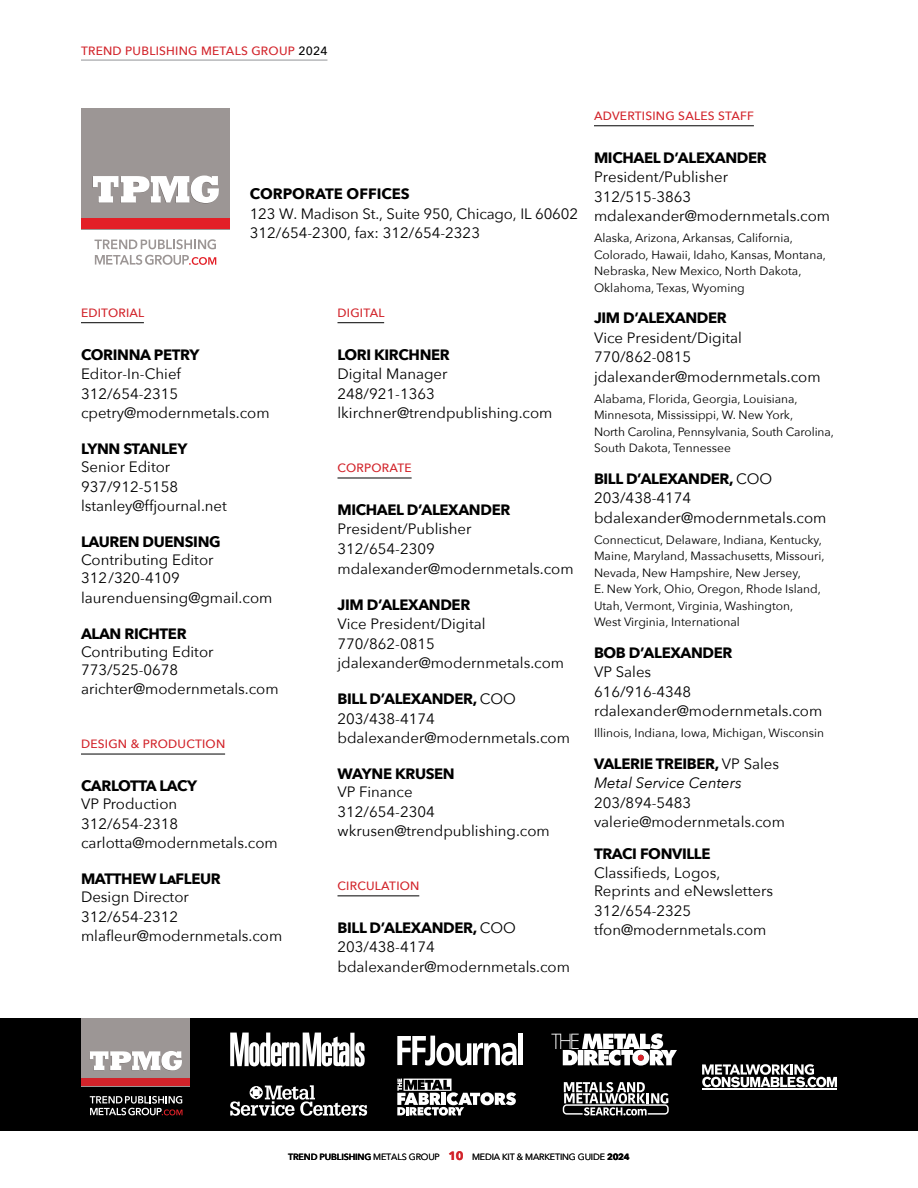
<style>
.page{position:relative;width:918px;height:1188px;background:#fff}
.page>*{position:absolute;margin:0;border:0;box-sizing:border-box;transform-origin:0 0}
.t1{font:15px/19.5px "Avenir Next";color:#000}
.t2{font:700 15px "Avenir Next";letter-spacing:-.025em;color:#000}
.t3{font:italic 15px/19.5px "Avenir Next";color:#000}
.t4{font:700 15px "Avenir Next";color:#000}
.t5{font:12px/16.5px "Avenir Next";color:#000}
.t6{font:500 12px "Avenir Next";letter-spacing:.02em;color:#d2232a}
.t7{font:9px "Avenir Next";letter-spacing:-.02em;color:#000}
.s1{color:#000}
.s2{font-weight:700}
.s3{font-weight:700;font-style:normal}
.s4{font-style:normal}
.s5{font-weight:600}
.s6{font-weight:700;font-size:12px;color:#d2232a}
</style>
<div class="page">
<hr style="left:81px;top:60px;width:246px;height:1px;background:#939598">
<hr style="left:81px;top:322px;width:63px;height:1px;background:#000">
<hr style="left:81px;top:754px;width:144px;height:1px;background:#000">
<hr style="left:338px;top:322px;width:46px;height:1px;background:#000">
<hr style="left:338px;top:478px;width:74px;height:1px;background:#000">
<hr style="left:338px;top:895px;width:81px;height:1px;background:#000">
<hr style="left:594px;top:125px;width:160px;height:1px;background:#000">
<div style="left:81px;top:108px;width:149px;height:121px;background:#9c9695"></div>
<svg style="left:93px;top:176px;width:126px;height:27px"></svg>
<div style="left:81px;top:219px;width:149px;height:10px;background:#e31f27"></div>
<svg style="left:95px;top:239px;width:121px;height:10px"></svg>
<svg style="left:95px;top:255px;width:121px;height:10px"></svg>
<div style="left:0;top:1018px;width:918px;height:113px;background:#000"></div>
<svg style="left:397px;top:1036px;width:120px;height:30px"></svg>
<div style="left:518px;top:1033px;width:5px;height:32px;background:#fff"></div>
<svg style="left:563px;top:1082px;width:106px;height:33px"></svg>
<svg style="left:551px;top:1033px;width:126px;height:33px"></svg>
<svg style="left:397px;top:1079px;width:119px;height:37px"></svg>
<svg style="left:230px;top:1033px;width:135px;height:33px"></svg>
<svg style="left:230px;top:1085px;width:137px;height:31px"></svg>
<hr style="left:702px;top:1088px;width:135px;height:2px;background:#fff">
<svg style="left:702px;top:1064px;width:135px;height:23px"></svg>
<div style="left:81px;top:1018px;width:109px;height:68px;background:#9c9695"></div>
<div style="left:81px;top:1078px;width:109px;height:8px;background:#d2232a"></div>
<svg style="left:90px;top:1096px;width:93px;height:19px"></svg>
<svg style="left:89px;top:1051px;width:93px;height:20px"></svg>
<p class="t6" style="left:81px;top:41px;width:248px">TREND PUBLISHING METALS GROUP <span class="s1">2024</span></p>
<p class="t4" style="left:250px;top:181px;width:162px">CORPORATE OFFICES</p>
<p class="t1" style="left:250px;top:203px;width:330px">123 W. Madison St., Suite 950, Chicago, IL 60602<br>312/654-2300, fax: 312/654-2323</p>
<p class="t6" style="left:81px;top:303px;width:65px">EDITORIAL</p>
<p class="t2" style="left:81px;top:341px;width:120px">CORINNA PETRY</p>
<p class="t1" style="left:81px;top:364px;width:190px">Editor-In-Chief<br>312/654-2315 cpetry@modernmetals.com</p>
<p class="t2" style="left:81px;top:436px;width:108px">LYNN STANLEY</p>
<p class="t1" style="left:81px;top:457px;width:147px">Senior Editor<br>937/912-5158 lstanley@ffjournal.net</p>
<p class="t2" style="left:81px;top:529px;width:141px">LAUREN DUENSING</p>
<p class="t1" style="left:81px;top:550px;width:134px;line-height:18px">Contributing Editor<br>312/320-4109</p>
<p class="t1" style="left:81px;top:587px;width:193px">laurenduensing@gmail.com</p>
<p class="t2" style="left:81px;top:621px;width:107px">ALAN RICHTER</p>
<p class="t1" style="left:81px;top:642px;width:134px;line-height:18px">Contributing Editor<br>773/525-0678</p>
<p class="t1" style="left:81px;top:679px;width:199px">arichter@modernmetals.com</p>
<p class="t6" style="left:81px;top:734px;width:146px">DESIGN &amp; PRODUCTION</p>
<p class="t2" style="left:81px;top:773px;width:118px">CARLOTTA LACY</p>
<p class="t1" style="left:81px;top:793px;width:198px">VP Production<br>312/654-2318 carlotta@modernmetals.com</p>
<p class="t2" style="left:81px;top:866px;width:141px">MATTHEW LaFLEUR</p>
<p class="t1" style="left:81px;top:886px;width:203px">Design Director<br>312/654-2312 mlafleur@modernmetals.com</p>
<p class="t6" style="left:338px;top:303px;width:49px">DIGITAL</p>
<p class="t2" style="left:338px;top:341px;width:114px">LORI KIRCHNER</p>
<p class="t1" style="left:338px;top:364px;width:217px">Digital Manager<br>248/921-1363 lkirchner@trendpublishing.com</p>
<p class="t6" style="left:338px;top:458px;width:76px">CORPORATE</p>
<p class="t2" style="left:338px;top:497px;width:174px">MICHAEL D’ALEXANDER</p>
<p class="t1" style="left:338px;top:519px;width:238px">President/Publisher<br>312/654-2309 mdalexander@modernmetals.com</p>
<p class="t2" style="left:338px;top:591px;width:134px">JIM D’ALEXANDER</p>
<p class="t1" style="left:338px;top:613px;width:228px">Vice President/Digital<br>770/862-0815 jdalexander@modernmetals.com</p>
<p class="t1" style="left:338px;top:688px;width:234px"><span class="s2">BILL D’ALEXANDER,</span> COO<br>203/438-4174 bdalexander@modernmetals.com</p>
<p class="t2" style="left:338px;top:761px;width:119px">WAYNE KRUSEN</p>
<p class="t1" style="left:338px;top:781px;width:214px">VP Finance<br>312/654-2304 wkrusen@trendpublishing.com</p>
<p class="t6" style="left:338px;top:876px;width:84px">CIRCULATION</p>
<p class="t1" style="left:338px;top:917px;width:234px"><span class="s2">BILL D’ALEXANDER,</span> COO<br>203/438-4174 bdalexander@modernmetals.com</p>
<p class="t6" style="left:594px;top:106px;width:162px">ADVERTISING SALES STAFF</p>
<p class="t2" style="left:594px;top:145px;width:174px">MICHAEL D’ALEXANDER</p>
<p class="t1" style="left:594px;top:167px;width:238px">President/Publisher<br>312/515-3863 mdalexander@modernmetals.com</p>
<p class="t5" style="left:594px;top:229px;width:233px">Alaska, Arizona, Arkansas, California, Colorado, Hawaii, Idaho, Kansas, Montana, Nebraska, New Mexico, North Dakota, Oklahoma, Texas, Wyoming</p>
<p class="t2" style="left:594px;top:305px;width:134px">JIM D’ALEXANDER</p>
<p class="t1" style="left:594px;top:327px;width:228px">Vice President/Digital<br>770/862-0815 jdalexander@modernmetals.com</p>
<p class="t5" style="left:594px;top:390px;width:241px">Alabama, Florida, Georgia, Louisiana, Minnesota, Mississippi, W. New York,<br>North Carolina, Pennsylvania, South Carolina, South Dakota, Tennessee</p>
<p class="t1" style="left:594px;top:468px;width:234px"><span class="s2">BILL D’ALEXANDER,</span> COO<br>203/438-4174 bdalexander@modernmetals.com</p>
<p class="t5" style="left:594px;top:531px;width:232px">Connecticut, Delaware, Indiana, Kentucky, Maine, Maryland, Massachusetts, Missouri, Nevada, New Hampshire, New Jersey,<br>E. New York, Ohio, Oregon, Rhode Island, Utah, Vermont, Virginia, Washington,<br>West Virginia, International</p>
<p class="t2" style="left:594px;top:640px;width:140px">BOB D’ALEXANDER</p>
<p class="t1" style="left:594px;top:662px;width:230px">VP Sales<br>616/916-4348 rdalexander@modernmetals.com</p>
<p class="t5" style="left:594px;top:724px;width:232px">Illinois, Indiana, Iowa, Michigan, Wisconsin</p>
<p class="t3" style="left:594px;top:753px;width:187px"><span class="s3">VALERIE TREIBER,</span> <span class="s4">VP Sales<br></span>Metal Service Centers</p>
<p class="t1" style="left:594px;top:792px;width:192px">203/894-5483 valerie@modernmetals.com</p>
<p class="t2" style="left:594px;top:841px;width:118px">TRACI FONVILLE</p>
<p class="t1" style="left:594px;top:864px;width:181px;line-height:18px">Classifieds, Logos,<br>Reprints and eNewsletters</p>
<p class="t1" style="left:594px;top:900px;width:174px">312/654-2325 tfon@modernmetals.com</p>
<p class="t7" style="left:288px;top:1149px;width:343px"><span class="s5">TREND PUBLISHING</span> METALS GROUP <span class="s6">10</span> MEDIA KIT &amp; MARKETING GUIDE <span class="s2">2024</span></p>
</div>
